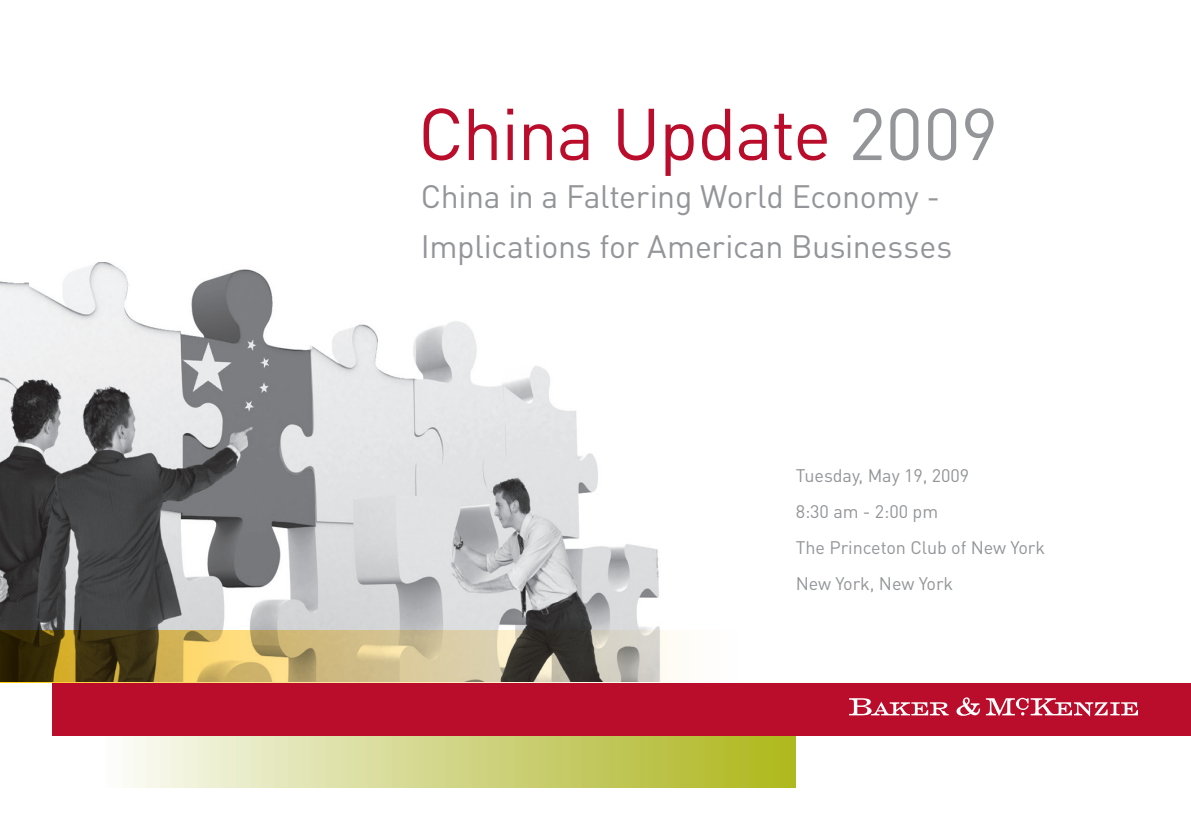
<style>
.page{position:relative;width:1191px;height:840px;background:#fff}
.page>*{position:absolute;margin:0;border:0;box-sizing:border-box;transform-origin:0 0}
.t1{font:72px "DINOT";letter-spacing:-.02em;color:#ba0d2b}
.t2{font:32px/50px "DINOT";letter-spacing:-.01em;color:#939598}
.t3{font:18px/36px "DINOT";letter-spacing:-.005em;color:#939598}
.s1{color:#939598}
</style>
<div class="page">
<img style="left:0;top:263px;width:660px;height:366px">
<svg style="left:0;top:629px;width:680px;height:53px;background:#a4956a"></svg>
<div style="left:105px;top:735px;width:690px;height:52px;background:linear-gradient(to right,#fafaf7,#acb51b)"></div>
<div style="left:52px;top:682px;width:1139px;height:53px;background:#ba0d2b"></div>
<svg style="left:956px;top:697px;width:24px;height:18px"></svg>
<svg style="left:849px;top:698px;width:99px;height:17px"></svg>
<svg style="left:986px;top:697px;width:152px;height:19px"></svg>
<h1 class="t1" style="left:418px;top:85px;width:581px">China Update <span class="s1">2009</span></h1>
<h2 class="t2" style="left:421px;top:170px;width:533px">China in a Faltering World Economy -<br>Implications for American Businesses</h2>
<p class="t3" style="left:795px;top:456px;width:251px">Tuesday, May 19, 2009<br>8:30 am - 2:00 pm<br>The Princeton Club of New York<br>New York, New York</p>
</div>
